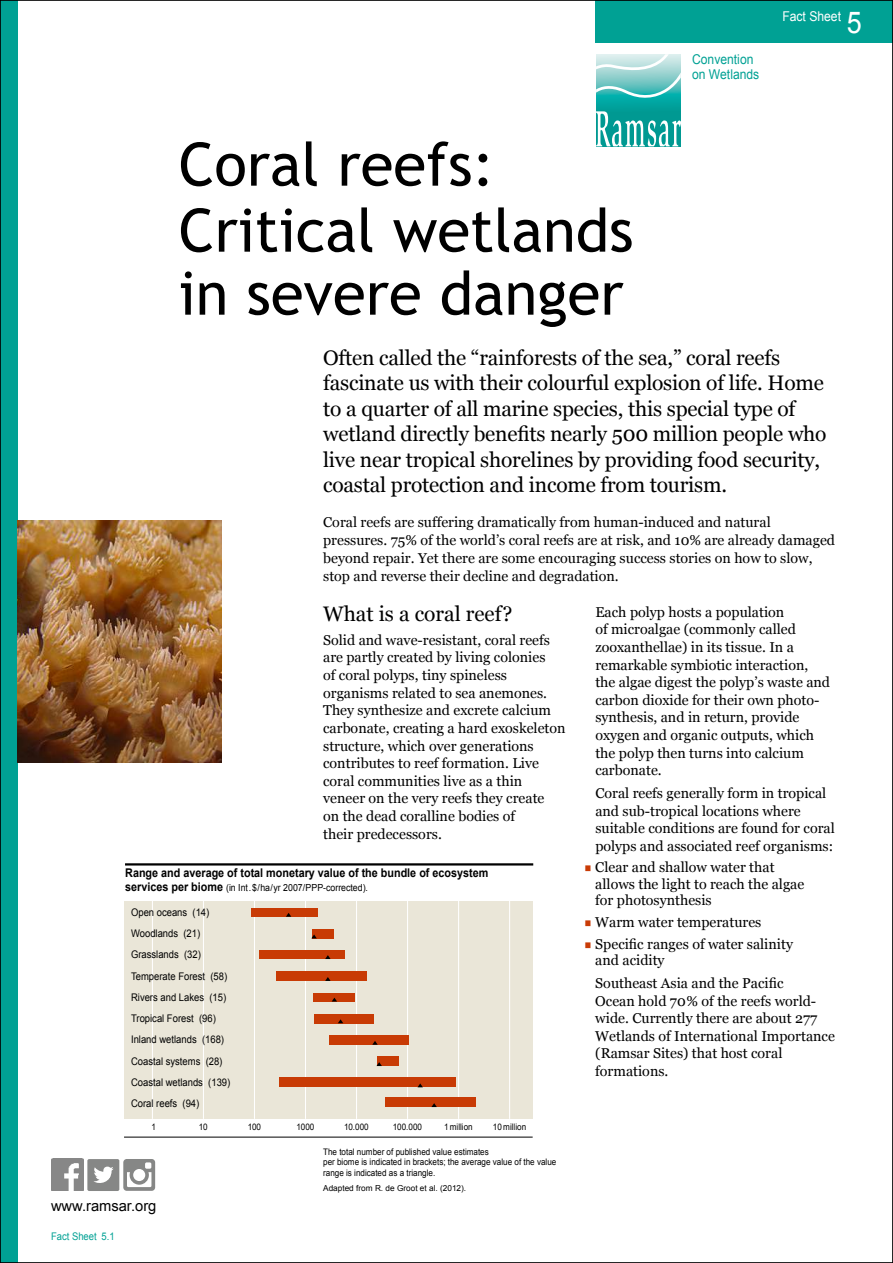
<style>
.page{position:relative;width:893px;height:1263px;background:#fff}
.page>*{position:absolute;margin:0;border:0;box-sizing:border-box;transform-origin:0 0}
.t1{font:72.75px "Arial";color:#c93b06;scale:.13 1}
.t2{font:60px/64.5px "Trebuchet MS";color:#000}
.t3{font:30px "Arial";color:#fff;scale:.9 1}
.t4{font:21px/25.5px "Georgia";letter-spacing:-.01em;color:#000}
.t5{font:14.7px "Arial";color:#000}
.t6{font:14.25px/17.7px "Georgia";color:#000}
.t7{font:13.5px/15px "Arial";color:#00a194;scale:.9 1}
.t8{font:13.5px "Arial";color:#fff;scale:.9 1}
.t9{font:700 12px "Arial";color:#000;scale:.9 1}
.t10{font:10.5px/21.3px "Arial";color:#000;scale:.9 1}
.t11{font:10.5px "Arial";color:#00a194;scale:.9 1}
.t12{font:9.75px "Arial";color:#000;scale:.9 1}
.t13{font:9px/10.5px "Arial";color:#000;scale:.9 1}
.t14{font:8.25px "Arial";color:#000}
.s1{font-weight:700;font-size:12px}
</style>
<div class="page">
<div style="left:0;top:0;width:17px;height:1263px;background:#00a194"></div>
<div style="left:595px;top:0;width:298px;height:43px;background:#00a194"></div>
<div style="left:596px;top:54px;width:85px;height:92px;background:#00a29d"></div>
<svg style="left:596px;top:111px;width:85px;height:35px"></svg>
<svg style="left:596px;top:54px;width:85px;height:46px;background:#90d4d1"></svg>
<div style="left:87px;top:1159px;width:32px;height:32px;background:#868786;border-radius:2px"></div>
<svg style="left:94px;top:1166px;width:20px;height:17px"></svg>
<div style="left:123px;top:1159px;width:32px;height:32px;background:#868786;border-radius:3px"></div>
<div style="left:127px;top:1163px;width:24px;height:24px;background:#fff"></div>
<svg style="left:127px;top:1163px;width:25px;height:9px"></svg>
<div style="left:130px;top:1165px;width:19px;height:20px;background:#868786;border-radius:50%"></div>
<div style="left:133px;top:1169px;width:12px;height:12px;background:#fff;border-radius:50%"></div>
<div style="left:145px;top:1162px;width:6px;height:7px;background:#fff;border-radius:2px"></div>
<img style="left:51px;top:1159px;width:32px;height:32px">
<hr style="left:125px;top:863px;width:408px;height:2px;background:#000">
<div style="left:124px;top:901px;width:408px;height:218px;background:#eae6d8"></div>
<hr style="left:509px;top:901px;width:1px;height:218px;background:#fff">
<hr style="left:458px;top:901px;width:1px;height:218px;background:#fff">
<hr style="left:407px;top:901px;width:1px;height:218px;background:#fff">
<hr style="left:356px;top:901px;width:1px;height:218px;background:#fff">
<hr style="left:305px;top:901px;width:1px;height:218px;background:#fff">
<hr style="left:254px;top:901px;width:1px;height:218px;background:#fff">
<hr style="left:203px;top:901px;width:1px;height:218px;background:#fff">
<hr style="left:152px;top:901px;width:1px;height:218px;background:#fff">
<hr style="left:124px;top:1137px;width:409px;height:1px;background:#000">
<div style="left:251px;top:908px;width:66px;height:8px;background:#c83b05"></div>
<div style="left:312px;top:929px;width:21px;height:9px;background:#c83b05"></div>
<div style="left:259px;top:951px;width:86px;height:8px;background:#c83b05"></div>
<div style="left:276px;top:971px;width:91px;height:10px;background:#c83b05"></div>
<div style="left:313px;top:993px;width:41px;height:8px;background:#c83b05"></div>
<div style="left:315px;top:1014px;width:59px;height:9px;background:#c83b05"></div>
<div style="left:330px;top:1035px;width:79px;height:10px;background:#c83b05"></div>
<div style="left:377px;top:1056px;width:21px;height:10px;background:#c83b05"></div>
<div style="left:279px;top:1077px;width:176px;height:10px;background:#c83b05"></div>
<div style="left:385px;top:1097px;width:90px;height:10px;background:#c83b05"></div>
<svg style="left:311px;top:934px;width:6px;height:4px"></svg>
<svg style="left:325px;top:955px;width:6px;height:4px"></svg>
<svg style="left:325px;top:977px;width:6px;height:4px"></svg>
<svg style="left:338px;top:1019px;width:5px;height:4px"></svg>
<svg style="left:372px;top:1041px;width:6px;height:4px"></svg>
<svg style="left:376px;top:1062px;width:6px;height:4px"></svg>
<svg style="left:418px;top:1083px;width:5px;height:4px"></svg>
<svg style="left:431px;top:1103px;width:6px;height:4px"></svg>
<svg style="left:286px;top:913px;width:5px;height:4px"></svg>
<img style="left:17px;top:521px;width:204px;height:241px">
<h2 class="t2" style="left:179px;top:133px;width:456px">Coral reefs:<br>Critical wetlands in severe danger</h2>
<p class="t7" style="left:692px;top:52px;width:76px">Convention on Wetlands</p>
<p class="t8" style="left:782px;top:7px;width:67px">Fact Sheet</p>
<h3 class="t3" style="left:847px;top:2px;width:18px">5</h3>
<p class="t4" style="left:323px;top:344px;width:505px">Often called the “rainforests of the sea,” coral reefs fascinate us with their colourful explosion of life. Home to a quarter of all marine species, this special type of wetland directly benefits nearly 500 million people who live near tropical shorelines by providing food security, coastal protection and income from tourism.</p>
<p class="t6" style="left:323px;top:513px;width:513px">Coral reefs are suffering dramatically from human-induced and natural pressures. 75% of the world’s coral reefs are at risk, and 10% are already damaged beyond repair. Yet there are some encouraging success stories on how to slow, stop and reverse their decline and degradation.</p>
<h3 class="t4" style="left:323px;top:601px;width:191px">What is a coral reef?</h3>
<p class="t6" style="left:323px;top:631px;width:244px">Solid and wave-resistant, coral reefs are partly created by living colonies<br>of coral polyps, tiny spineless organisms related to sea anemones.<br>They synthesize and excrete calcium carbonate, creating a hard exoskeleton structure, which over generations contributes to reef formation. Live coral communities live as a thin veneer on the very reefs they create<br>on the dead coralline bodies of<br>their predecessors.</p>
<p class="t6" style="left:595px;top:603px;width:236px">Each polyp hosts a population<br>of microalgae (commonly called zooxanthellae) in its tissue. In a remarkable symbiotic interaction, the algae digest the polyp’s waste and carbon dioxide for their own photo&shy;synthesis, and in return, provide oxygen and organic outputs, which the polyp then turns into calcium carbonate.</p>
<p class="t6" style="left:595px;top:784px;width:241px">Coral reefs generally form in tropical and sub-tropical locations where suitable conditions are found for coral polyps and associated reef organisms:</p>
<p class="t9" style="left:125px;top:865px;width:405px">Range and average of total monetary value of the bundle of ecosystem</p>
<p class="t12" style="left:125px;top:881px;width:271px"><span class="s1">services per biome</span> (in Int.$/ha/yr 2007/PPP-corrected).</p>
<p class="t10" style="left:131px;top:902px;width:112px">Open oceans (14)<br>Woodlands (21)<br>Grasslands (32)<br>Temperate Forest (58)<br>Rivers and Lakes (15)<br>Tropical Forest (96)<br>Inland wetlands (168)<br>Coastal systems (28)<br>Coastal wetlands (139)<br>Coral reefs (94)</p>
<p class="t13" style="left:152px;top:1121px;width:7px">1</p>
<p class="t13" style="left:199px;top:1121px;width:11px">10</p>
<p class="t13" style="left:248px;top:1121px;width:16px">100</p>
<p class="t13" style="left:297px;top:1121px;width:21px">1000</p>
<p class="t13" style="left:344px;top:1121px;width:29px">10.000</p>
<p class="t13" style="left:393px;top:1121px;width:34px">100.000</p>
<p class="t13" style="left:444px;top:1121px;width:33px">1 million</p>
<p class="t13" style="left:493px;top:1121px;width:39px">10 million</p>
<p class="t5" style="left:51px;top:1196px;width:107px">www.ramsar.org</p>
<p class="t11" style="left:51px;top:1229px;width:72px">Fact Sheet 5.1</p>
<p class="t13" style="left:323px;top:1146px;width:261px">The total number of published value estimates<br>per biome is indicated in brackets; the average value of the value range is indicated as a triangle.</p>
<p class="t14" style="left:323px;top:1182px;width:145px">Adapted from R. de Groot et al. (2012).</p>
<h1 class="t1" style="left:585px;top:814px;width:41px">–</h1>
<p class="t6" style="left:595px;top:859px;width:211px;line-height:16.5px">Clear and shallow water that allows the light to reach the algae for photosynthesis</p>
<h1 class="t1" style="left:585px;top:869px;width:41px">–</h1>
<p class="t6" style="left:595px;top:913px;width:168px">Warm water temperatures</p>
<h1 class="t1" style="left:585px;top:890px;width:41px">–</h1>
<p class="t6" style="left:595px;top:935px;width:199px;line-height:16.5px">Specific ranges of water salinity and acidity</p>
<p class="t6" style="left:595px;top:974px;width:241px">Southeast Asia and the Pacific<br>Ocean hold 70% of the reefs world&shy;wide. Currently there are about 277<br>Wetlands of International Importance (Ramsar Sites) that host coral formations.</p>
</div>
